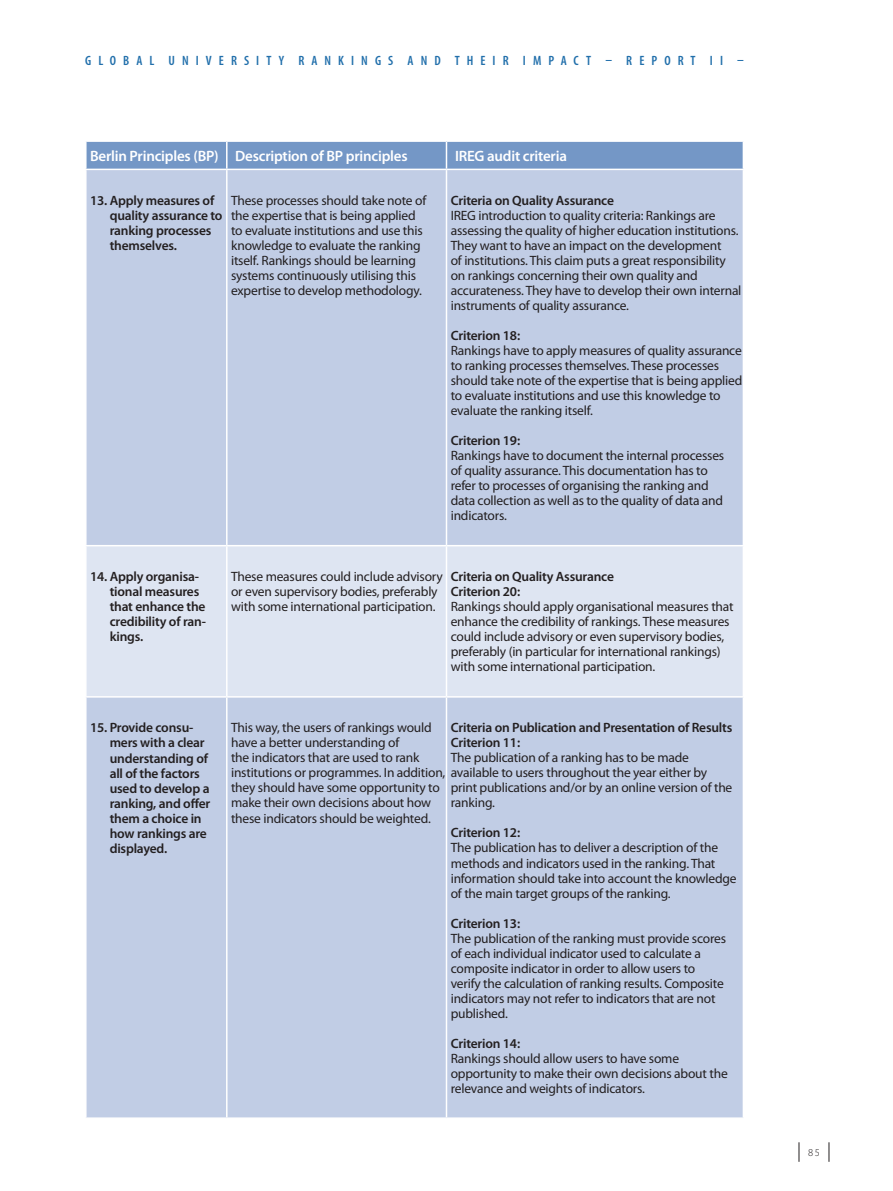
<style>
.page{position:relative;width:893px;height:1191px;background:#fff}
.page>*{position:absolute;margin:0;border:0;box-sizing:border-box;transform-origin:0 0}
.t1{font:600 15px "Myriad Pro";letter-spacing:-.015em;color:#fff}
.t2{font:13.5px/15px "Myriad Pro";letter-spacing:-.015em;color:#231f20}
.t3{font:600 13.5px/15px "Myriad Pro";letter-spacing:-.015em;color:#231f20}
.t4{font:600 condensed 13.5px "Myriad Pro";letter-spacing:.52em;color:#216fab}
.t5{font:300 10.5px "Myriad Pro";color:#231f20}
</style>
<div class="page">
<svg style="left:799px;top:1142px;width:1px;height:19px"></svg>
<svg style="left:829px;top:1142px;width:1px;height:19px"></svg>
<div style="left:87px;top:170px;width:656px;height:947px;background:#c1cde5"></div>
<div style="left:87px;top:546px;width:656px;height:150px;background:#dee5f2"></div>
<svg style="left:86px;top:141px;width:658px;height:28px;background:#7b9cc8"></svg>
<hr style="left:226px;top:170px;width:2px;height:375px;background:#fff">
<hr style="left:446px;top:170px;width:1px;height:375px;background:#fff">
<hr style="left:85px;top:545px;width:142px;height:1px;background:#fff">
<hr style="left:227px;top:545px;width:219px;height:1px;background:#fff">
<hr style="left:226px;top:546px;width:2px;height:150px;background:#fff">
<hr style="left:446px;top:545px;width:298px;height:1px;background:#fff">
<hr style="left:446px;top:546px;width:1px;height:150px;background:#fff">
<hr style="left:85px;top:696px;width:142px;height:1px;background:#fff">
<hr style="left:227px;top:696px;width:219px;height:1px;background:#fff">
<hr style="left:226px;top:697px;width:2px;height:420px;background:#fff">
<hr style="left:446px;top:696px;width:298px;height:1px;background:#fff">
<hr style="left:446px;top:697px;width:1px;height:420px;background:#fff">
<p class="t4" style="left:85px;top:53px;width:632px">GLOBAL UNIVERSITY RANKINGS AND THEIR IMPACT – REPORT II</p>
<p class="t4" style="left:737px;top:53px;width:8px">–</p>
<p class="t1" style="left:90px;top:147px;width:319px">Berlin Principles (BP) Description of BP principles</p>
<p class="t1" style="left:455px;top:147px;width:113px">IREG audit criteria</p>
<p class="t3" style="left:110px;top:193px;width:114px;text-indent:-20px">13. Apply measures of quality assurance to ranking processes themselves.</p>
<p class="t2" style="left:231px;top:193px;width:197px">These processes should take note of the expertise that is being applied to evaluate institutions and use this knowledge to evaluate the ranking itself. Rankings should be learning systems continuously utilising this expertise to develop methodology.</p>
<p class="t3" style="left:451px;top:193px;width:165px">Criteria on Quality Assurance</p>
<p class="t2" style="left:451px;top:208px;width:292px">IREG introduction to quality criteria: Rankings are assessing the quality of higher education institutions.<br>They want to have an impact on the development<br>of institutions. This claim puts a great responsibility on rankings concerning their own quality and accurateness. They have to develop their own internal instruments of quality assurance.</p>
<p class="t3" style="left:451px;top:328px;width:71px">Criterion 18:</p>
<p class="t2" style="left:451px;top:343px;width:293px">Rankings have to apply measures of quality assurance to ranking processes themselves. These processes should take note of the expertise that is being applied to evaluate institutions and use this knowledge to evaluate the ranking itself.</p>
<p class="t3" style="left:451px;top:433px;width:71px">Criterion 19:</p>
<p class="t2" style="left:451px;top:448px;width:275px">Rankings have to document the internal processes of quality assurance. This documentation has to refer to processes of organising the ranking and data collection as well as to the quality of data and indicators.</p>
<p class="t3" style="left:110px;top:569px;width:97px;text-indent:-20px">14. Apply organisa&shy;tional measures that enhance the credibility of ran&shy;kings.</p>
<p class="t2" style="left:231px;top:569px;width:213px">These measures could include advisory or even supervisory bodies, preferably with some international participation.</p>
<p class="t3" style="left:451px;top:569px;width:165px">Criteria on Quality Assurance<br>Criterion 20:</p>
<p class="t2" style="left:451px;top:599px;width:284px">Rankings should apply organisational measures that enhance the credibility of rankings. These measures could include advisory or even supervisory bodies, preferably (in particular for international rankings) with some international participation.</p>
<p class="t3" style="left:451px;top:720px;width:283px">Criteria on Publication and Presentation of Results<br>Criterion 11:</p>
<p class="t2" style="left:451px;top:750px;width:240px">The publication of a ranking has to be made</p>
<p class="t2" style="left:451px;top:780px;width:283px">print publications and/or by an online version of the ranking.</p>
<p class="t3" style="left:451px;top:825px;width:71px">Criterion 12:</p>
<p class="t2" style="left:451px;top:840px;width:287px">The publication has to deliver a description of the methods and indicators used in the ranking. That information should take into account the knowledge of the main target groups of the ranking.</p>
<p class="t3" style="left:451px;top:915px;width:71px">Criterion 13:</p>
<p class="t2" style="left:451px;top:930px;width:277px">The publication of the ranking must provide scores of each individual indicator used to calculate a composite indicator in order to allow users to verify the calculation of ranking results. Composite indicators may not refer to indicators that are not published.</p>
<p class="t3" style="left:451px;top:1035px;width:71px">Criterion 14:</p>
<p class="t2" style="left:451px;top:1050px;width:279px">Rankings should allow users to have some opportunity to make their own decisions about the relevance and weights of indicators.</p>
<p class="t3" style="left:110px;top:720px;width:102px;text-indent:-20px">15. Provide consu&shy;mers with a clear understanding of all of the factors used to develop a ranking, and offer them a choice in how rankings are displayed.</p>
<p class="t2" style="left:231px;top:720px;width:478px">This way, the users of rankings would<br>have a better understanding of<br>the indicators that are used to rank<br>institutions or programmes. In addition, available to users throughout the year either by they should have some opportunity to<br>make their own decisions about how<br>these indicators should be weighted.</p>
<p class="t5" style="left:808px;top:1146px;width:13px">85</p>
</div>
